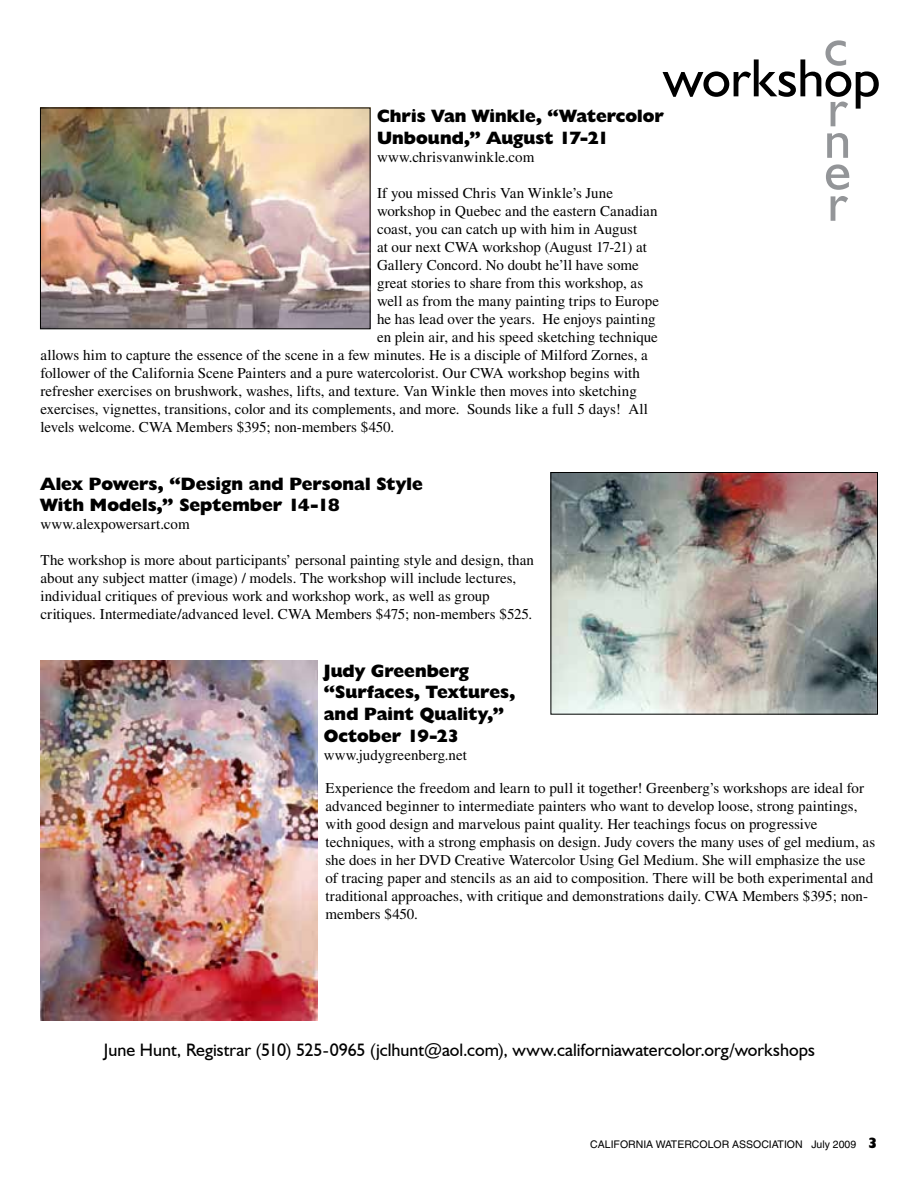
<style>
.page{position:relative;width:918px;height:1188px;background:#fff}
.page>*{position:absolute;margin:0;border:0;box-sizing:border-box;transform-origin:0 0}
.t1{font:54px "Humanist 521 BT";letter-spacing:-.005em;color:#000}
.t2{font:54px/61.1px "Humanist 521 BT";color:#939598}
.t3{font:800 18px/21.6px "Humanist 521 BT";color:#000}
.t4{font:18px "Humanist 521 BT";color:#000}
.t5{font:15px/18px "Times";color:#000}
.t6{font:10.5px "Helvetica";color:#000}
.s1{font-family:"Humanist 521 BT";font-weight:800;font-size:15px}
</style>
<div class="page">
<img style="left:42px;top:110px;width:326px;height:217px">
<div style="left:40px;top:108px;width:330px;height:221px;border:1px solid #000"></div>
<img style="left:553px;top:474px;width:323px;height:238px">
<div style="left:551px;top:472px;width:327px;height:242px;border:1px solid #000"></div>
<img style="left:40px;top:660px;width:277px;height:360px">
<h1 class="t2" style="left:824px;top:15px;width:25px">c r</h1>
<h1 class="t2" style="left:824px;top:108px;width:28px">n</h1>
<h1 class="t2" style="left:824px;top:139px;width:28px">e</h1>
<h1 class="t2" style="left:827px;top:171px;width:22px">r</h1>
<h1 class="t1" style="left:663px;top:45px;width:219px">workshop</h1>
<p class="t3" style="left:377px;top:105px;width:288px">Chris Van Winkle, “Watercolor<br>Unbound,” August 17-21</p>
<p class="t5" style="left:377px;top:148px;width:159px">www.chrisvanwinkle.com</p>
<p class="t5" style="left:377px;top:184px;width:237px">If you missed Chris Van Winkle’s June</p>
<p class="t5" style="left:377px;top:202px;width:282px">workshop in Quebec and the eastern Canadian</p>
<p class="t5" style="left:377px;top:220px;width:262px">coast, you can catch up with him in August</p>
<p class="t5" style="left:377px;top:238px;width:271px">at our next CWA workshop (August 17-21) at</p>
<p class="t5" style="left:377px;top:256px;width:263px">Gallery Concord. No doubt he’ll have some</p>
<p class="t5" style="left:377px;top:274px;width:268px">great stories to share from this workshop, as</p>
<p class="t5" style="left:377px;top:292px;width:284px">well as from the many painting trips to Europe</p>
<p class="t5" style="left:377px;top:310px;width:280px">he has lead over the years. He enjoys painting</p>
<p class="t5" style="left:377px;top:328px;width:282px">en plein air, and his speed sketching technique</p>
<p class="t5" style="left:40px;top:346px;width:609px">allows him to capture the essence of the scene in a few minutes. He is a disciple of Milford Zornes, a</p>
<p class="t5" style="left:40px;top:364px;width:601px">follower of the California Scene Painters and a pure watercolorist. Our CWA workshop begins with</p>
<p class="t5" style="left:40px;top:382px;width:598px">refresher exercises on brushwork, washes, lifts, and texture. Van Winkle then moves into sketching</p>
<p class="t5" style="left:40px;top:400px;width:609px">exercises, vignettes, transitions, color and its complements, and more. Sounds like a full 5 days! All</p>
<p class="t5" style="left:40px;top:418px;width:355px">levels welcome. CWA Members $395; non-members $450.</p>
<p class="t3" style="left:40px;top:472px;width:384px">Alex Powers, “Design and Personal Style<br>With Models,” September 14-18</p>
<p class="t5" style="left:40px;top:515px;width:151px">www.alexpowersart.com</p>
<p class="t5" style="left:40px;top:551px;width:495px">The workshop is more about participants’ personal painting style and design, than about any subject matter (image) / models. The workshop will include lectures, individual critiques of previous work and workshop work, as well as group critiques. Intermediate/advanced level. CWA Members $475; non-members $525.</p>
<p class="t3" style="left:324px;top:660px;width:193px">Judy Greenberg “Surfaces, Textures, and Paint Quality,”<br>October 19-23</p>
<p class="t5" style="left:324px;top:746px;width:145px">www.judygreenberg.net</p>
<p class="t5" style="left:326px;top:779px;width:551px">Experience the freedom and learn to pull it together! Greenberg’s workshops are ideal for advanced beginner to intermediate painters who want to develop loose, strong paintings, with good design and marvelous paint quality. Her teachings focus on progressive techniques, with a strong emphasis on design. Judy covers the many uses of gel medium, as she does in her DVD Creative Watercolor Using Gel Medium. She will emphasize the use of tracing paper and stencils as an aid to composition. There will be both experimental and traditional approaches, with critique and demonstrations daily. CWA Members $395; non&shy;members $450.</p>
<p class="t4" style="left:104px;top:1039px;width:712px">June Hunt, Registrar (510) 525-0965 (jclhunt@aol.com), www.californiawatercolor.org/workshops</p>
<p class="t6" style="left:590px;top:1138px;width:289px">CALIFORNIA WATERCOLOR ASSOCIATION July 2009 <span class="s1">3</span></p>
</div>
